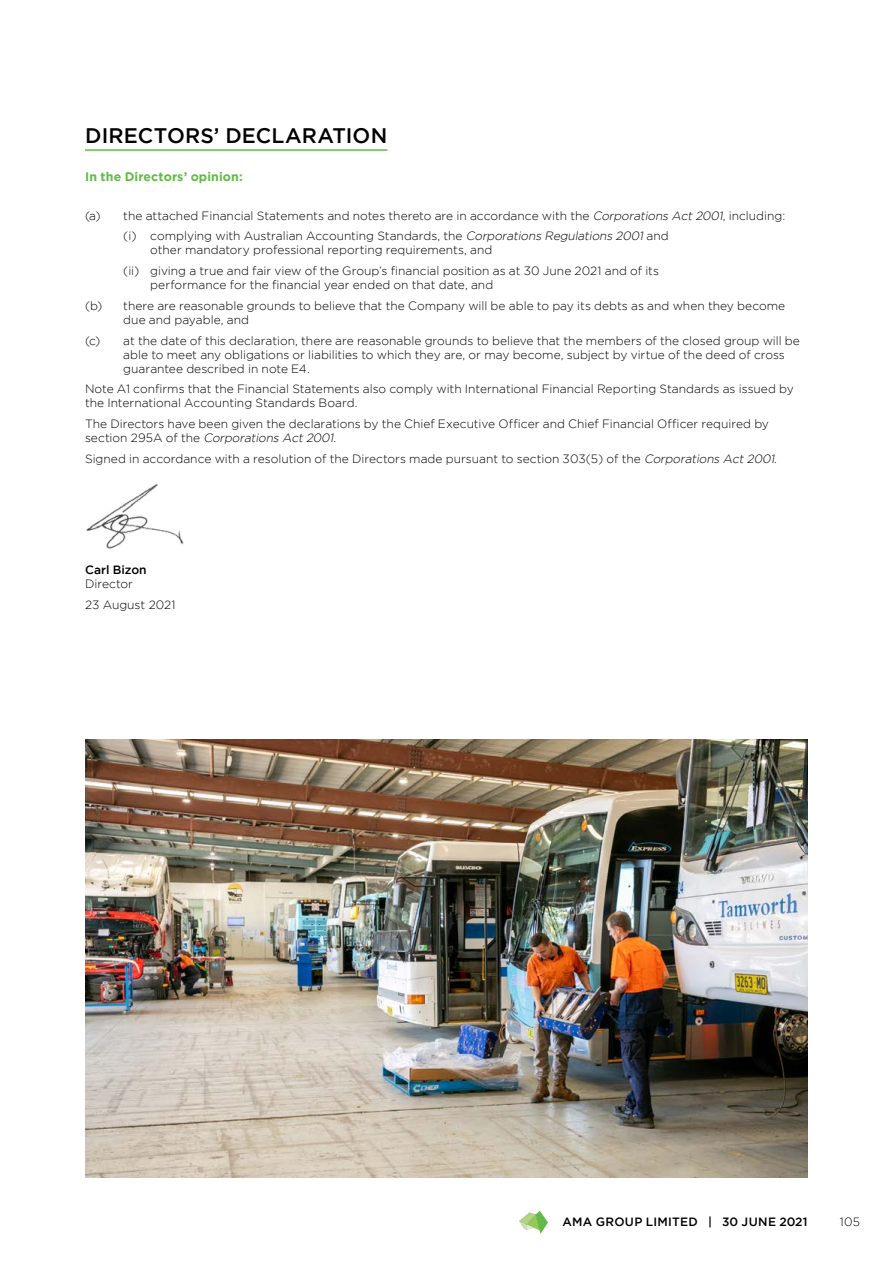
<style>
.page{position:relative;width:893px;height:1263px;background:#fff}
.page>*{position:absolute;margin:0;border:0;box-sizing:border-box;transform-origin:0 0}
.t1{font:500 21px "Gotham";letter-spacing:.005em;color:#000}
.t2{font:700 12.3px "Gotham";letter-spacing:.01em;color:#62bb46}
.t3{font:300 12px/20.9px "Gotham";color:#000}
.t4{font:500 12px "Gotham";letter-spacing:.015em;color:#000}
.s1{font-style:italic}
</style>
<div class="page">
<svg style="left:519px;top:1211px;width:29px;height:23px"></svg>
<hr style="left:85px;top:149px;width:302px;height:2px;background:#62bb46">
<img style="left:85px;top:740px;width:723px;height:438px">
<img style="left:86px;top:483px;width:98px;height:66px">
<h1 class="t1" style="left:85px;top:124px;width:304px">DIRECTORS’ DECLARATION</h1>
<p class="t2" style="left:85px;top:169px;width:159px">In the Directors’ opinion:</p>
<p class="t3" style="left:123px;top:205px;width:663px;text-indent:-38px">(a) the attached Financial Statements and notes thereto are in accordance with the <span class="s1">Corporations Act 2001</span>, including: (i) complying with Australian Accounting Standards, the <span class="s1">Corporations Regulations 2001</span> and</p>
<p class="t3" style="left:123px;top:239px;width:537px;text-indent:27px">other mandatory professional reporting requirements, and<br>(ii) giving a true and fair view of the Group’s financial position as at 30 June 2021 and of its</p>
<p class="t3" style="left:85px;top:274px;width:702px;text-indent:65px">performance for the financial year ended on that date, and<br>(b) there are reasonable grounds to believe that the Company will be able to pay its debts as and when they become</p>
<p class="t3" style="left:85px;top:309px;width:716px;text-indent:38px">due and payable, and<br>(c) at the date of this declaration, there are reasonable grounds to believe that the members of the closed group will be</p>
<p class="t3" style="left:123px;top:347px;width:663px;line-height:13.8px">able to meet any obligations or liabilities to which they are, or may become, subject by virtue of the deed of cross guarantee described in note E4.</p>
<p class="t3" style="left:85px;top:382px;width:710px;line-height:13.8px">Note A1 confirms that the Financial Statements also comply with International Financial Reporting Standards as issued by the International Accounting Standards Board.</p>
<p class="t3" style="left:85px;top:417px;width:685px;line-height:14px">The Directors have been given the declarations by the Chief Executive Officer and Chief Financial Officer required by s e c t i o n 2 9 5 A o f t h e <span class="s1">Corporations Act 2001</span>.</p>
<p class="t3" style="left:85px;top:448px;width:693px">Signed in accordance with a resolution of the Directors made pursuant to section 303(5) of the <span class="s1">Corporations Act 2001</span>.</p>
<p class="t4" style="left:85px;top:563px;width:63px">Carl Bizon</p>
<p class="t3" style="left:85px;top:573px;width:92px">Director<br>23 August 2021</p>
<p class="t4" style="left:563px;top:1214px;width:246px">AMA GROUP LIMITED | 30 JUNE 2021</p>
<p class="t3" style="left:840px;top:1211px;width:22px">105</p>
</div>
